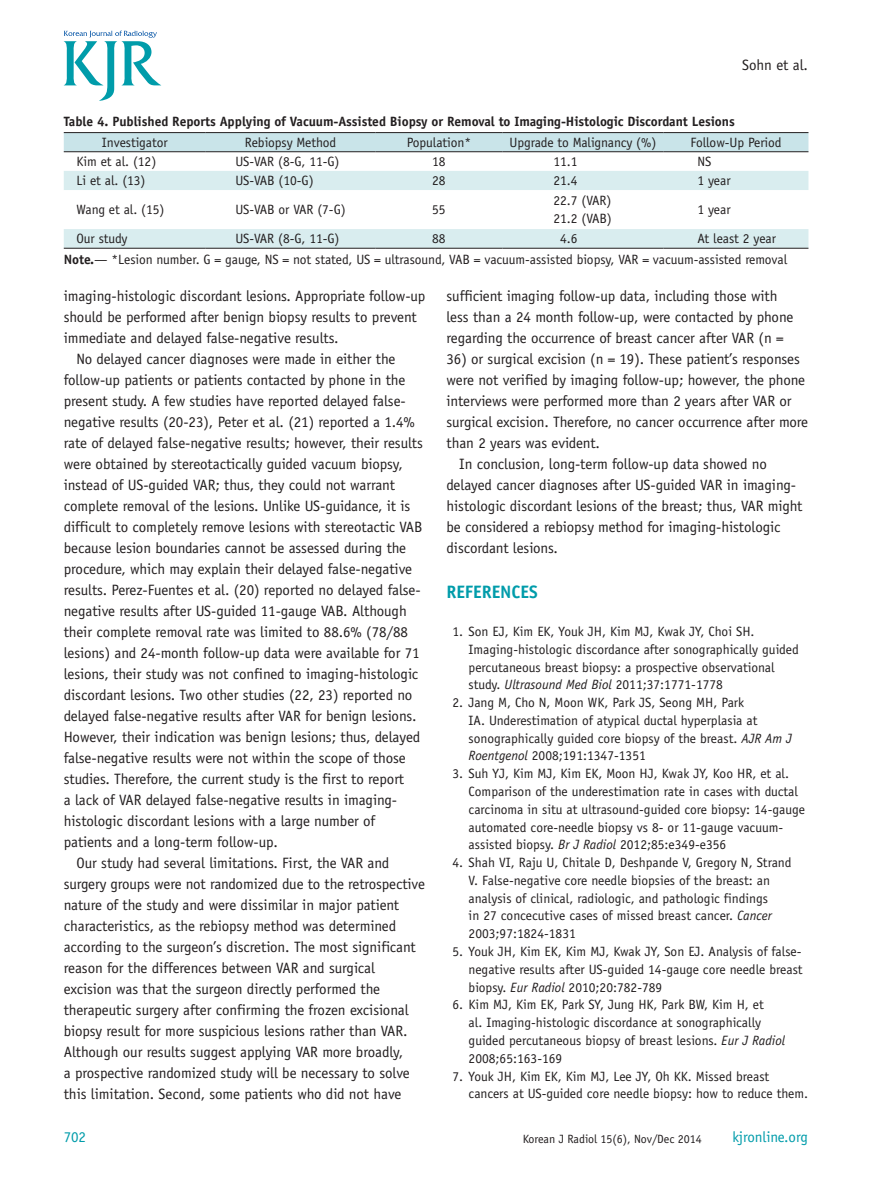
<style>
.page{position:relative;width:893px;height:1191px;background:#fff}
.page>*{position:absolute;margin:0;border:0;box-sizing:border-box;transform-origin:0 0}
.Refer제목{font:700 18px "Officina Sans Std";letter-spacing:-.005em;color:#009caa}
.본문{font:15px/21px "Officina Sans Std";letter-spacing:-.005em;color:#231f20}
.t1{font:15px "Officina Sans Std";letter-spacing:-.005em;color:#009caa}
.Ref{font:13.5px/17.7px "Officina Sans Std";color:#231f20}
.표본문{font:13.5px "Officina Sans Std";letter-spacing:-.005em;color:#231f20}
.표설명{font:13.5px "Officina Sans Std";letter-spacing:-.005em;color:#231f20}
.표제목{font:700 13.5px "Officina Sans Std";letter-spacing:-.005em;color:#231f20}
.t2{font:12px "Officina Sans Std";letter-spacing:-.005em;color:#231f20}
.s1{font-weight:700}
.s2{font-style:italic}
</style>
<div class="page">
<svg style="left:64px;top:31px;width:97px;height:70px"></svg>
<div style="left:64px;top:133px;width:744px;height:18px;background:#c9e4e9"></div>
<svg style="left:64px;top:171px;width:744px;height:77px"></svg>
<hr style="left:64px;top:248px;width:142px;height:1px;background:#231f20">
<hr style="left:206px;top:248px;width:169px;height:1px;background:#231f20">
<hr style="left:375px;top:248px;width:127px;height:1px;background:#231f20">
<hr style="left:502px;top:248px;width:161px;height:1px;background:#231f20">
<hr style="left:663px;top:248px;width:145px;height:1px;background:#231f20">
<hr style="left:64px;top:132px;width:142px;height:1px;background:#231f20">
<hr style="left:206px;top:132px;width:169px;height:1px;background:#231f20">
<hr style="left:375px;top:132px;width:127px;height:1px;background:#231f20">
<hr style="left:502px;top:132px;width:161px;height:1px;background:#231f20">
<hr style="left:663px;top:132px;width:145px;height:1px;background:#231f20">
<hr style="left:64px;top:151px;width:142px;height:1px;background:#231f20">
<hr style="left:206px;top:151px;width:169px;height:1px;background:#231f20">
<hr style="left:375px;top:151px;width:127px;height:1px;background:#231f20">
<hr style="left:502px;top:151px;width:161px;height:1px;background:#231f20">
<hr style="left:663px;top:151px;width:145px;height:1px;background:#231f20">
<p class="본문" style="left:742px;top:54px;width:67px">Sohn et al.</p>
<p class="표제목" style="left:64px;top:113px;width:673px">Table 4. Published Reports Applying of Vacuum-Assisted Biopsy or Removal to Imaging-Histologic Discordant Lesions</p>
<p class="표본문" style="left:102px;top:134px;width:67px">Investigator</p>
<p class="표본문" style="left:245px;top:134px;width:93px">Rebiopsy Method</p>
<p class="표본문" style="left:407px;top:134px;width:66px">Population*</p>
<p class="표본문" style="left:509px;top:134px;width:148px">Upgrade to Malignancy (%)</p>
<p class="표본문" style="left:690px;top:134px;width:93px">Follow-Up Period</p>
<p class="표본문" style="left:77px;top:153px;width:81px">Kim et al. (12)</p>
<p class="표본문" style="left:235px;top:153px;width:106px">US-VAR (8-G, 11-G)</p>
<p class="표본문" style="left:432px;top:153px;width:15px">18</p>
<p class="표본문" style="left:553px;top:153px;width:26px">11.1</p>
<p class="표본문" style="left:697px;top:153px;width:15px">NS</p>
<p class="표본문" style="left:77px;top:172px;width:71px">Li et al. (13)</p>
<p class="표본문" style="left:235px;top:172px;width:80px">US-VAB (10-G)</p>
<p class="표본문" style="left:432px;top:172px;width:15px">28</p>
<p class="표본문" style="left:553px;top:172px;width:26px">21.4</p>
<p class="표본문" style="left:697px;top:172px;width:35px">1 year</p>
<p class="표본문" style="left:77px;top:201px;width:89px">Wang et al. (15)</p>
<p class="표본문" style="left:235px;top:201px;width:112px">US-VAB or VAR (7-G)</p>
<p class="표본문" style="left:432px;top:201px;width:15px">55</p>
<p class="표본문" style="left:553px;top:192px;width:59px">22.7 (VAR)</p>
<p class="표본문" style="left:553px;top:211px;width:60px">21.2 (VAB)</p>
<p class="표본문" style="left:697px;top:201px;width:35px">1 year</p>
<p class="표본문" style="left:77px;top:230px;width:52px">Our study</p>
<p class="표본문" style="left:235px;top:230px;width:106px">US-VAR (8-G, 11-G)</p>
<p class="표본문" style="left:432px;top:230px;width:15px">88</p>
<p class="표본문" style="left:560px;top:230px;width:19px">4.6</p>
<p class="표본문" style="left:697px;top:230px;width:80px">At least 2 year</p>
<p class="표설명" style="left:64px;top:251px;width:725px"><span class="s1">Note.</span>— *Lesion number. G = gauge, NS = not stated, US = ultrasound, VAB = vacuum-assisted biopsy, VAR = vacuum-assisted removal</p>
<p class="본문" style="left:64px;top:285px;width:363px">imaging-histologic discordant lesions. Appropriate follow-up should be performed after benign biopsy results to prevent immediate and delayed false-negative results.</p>
<p class="본문" style="left:64px;top:348px;width:361px;text-indent:13px">No delayed cancer diagnoses were made in either the follow-up patients or patients contacted by phone in the present study. A few studies have reported delayed false&shy;negative results (20-23), Peter et al. (21) reported a 1.4% rate of delayed false-negative results; however, their results were obtained by stereotactically guided vacuum biopsy, instead of US-guided VAR; thus, they could not warrant complete removal of the lesions. Unlike US-guidance, it is difficult to completely remove lesions with stereotactic VAB because lesion boundaries cannot be assessed during the procedure, which may explain their delayed false-negative results. Perez-Fuentes et al. (20) reported no delayed false&shy;negative results after US-guided 11-gauge VAB. Although their complete removal rate was limited to 88.6% (78/88 lesions) and 24-month follow-up data were available for 71 lesions, their study was not confined to imaging-histologic discordant lesions. Two other studies (22, 23) reported no delayed false-negative results after VAR for benign lesions.<br>However, their indication was benign lesions; thus, delayed false-negative results were not within the scope of those studies. Therefore, the current study is the first to report<br>a lack of VAR delayed false-negative results in imaging&shy;histologic discordant lesions with a large number of patients and a long-term follow-up.</p>
<p class="본문" style="left:64px;top:852px;width:363px;text-indent:13px">Our study had several limitations. First, the VAR and surgery groups were not randomized due to the retrospective nature of the study and were dissimilar in major patient characteristics, as the rebiopsy method was determined according to the surgeon’s discretion. The most significant reason for the differences between VAR and surgical excision was that the surgeon directly performed the therapeutic surgery after confirming the frozen excisional biopsy result for more suspicious lesions rather than VAR.<br>Although our results suggest applying VAR more broadly,<br>a prospective randomized study will be necessary to solve this limitation. Second, some patients who did not have</p>
<p class="본문" style="left:446px;top:285px;width:348px">sufficient imaging follow-up data, including those with less than a 24 month follow-up, were contacted by phone regarding the occurrence of breast cancer after VAR (n =</p>
<p class="본문" style="left:446px;top:348px;width:363px">36) or surgical excision (n = 19). These patient’s responses were not verified by imaging follow-up; however, the phone interviews were performed more than 2 years after VAR or surgical excision. Therefore, no cancer occurrence after more than 2 years was evident.</p>
<p class="본문" style="left:446px;top:453px;width:358px;text-indent:13px">In conclusion, long-term follow-up data showed no delayed cancer diagnoses after US-guided VAR in imaging&shy;histologic discordant lesions of the breast; thus, VAR might be considered a rebiopsy method for imaging-histologic discordant lesions.</p>
<p class="Refer제목" style="left:446px;top:580px;width:93px">REFERENCES</p>
<p class="Ref" style="left:469px;top:622px;width:332px;text-indent:-16px">1. Son EJ, Kim EK, Youk JH, Kim MJ, Kwak JY, Choi SH.<br>Imaging-histologic discordance after sonographically guided percutaneous breast biopsy: a prospective observational study. <span class="s2">Ultrasound Med Biol</span> 2011;37:1771-1778</p>
<p class="Ref" style="left:469px;top:693px;width:325px;text-indent:-16px">2. Jang M, Cho N, Moon WK, Park JS, Seong MH, Park<br>IA. Underestimation of atypical ductal hyperplasia at sonographically guided core biopsy of the breast. <span class="s2">AJR Am J Roentgenol</span> 2008;191:1347-1351</p>
<p class="Ref" style="left:469px;top:765px;width:338px;text-indent:-16px">3. Suh YJ, Kim MJ, Kim EK, Moon HJ, Kwak JY, Koo HR, et al.<br>Comparison of the underestimation rate in cases with ductal carcinoma in situ at ultrasound-guided core biopsy: 14-gauge automated core-needle biopsy vs 8- or 11-gauge vacuum&shy;assisted biopsy. <span class="s2">Br J Radiol</span> 2012;85:e349-e356</p>
<p class="Ref" style="left:469px;top:853px;width:324px;text-indent:-16px">4. Shah VI, Raju U, Chitale D, Deshpande V, Gregory N, Strand V. False-negative core needle biopsies of the breast: an analysis of clinical, radiologic, and pathologic findings<br>in 27 concecutive cases of missed breast cancer. <span class="s2">Cancer </span>2003;97:1824-1831</p>
<p class="Ref" style="left:469px;top:942px;width:336px;text-align:justify;text-indent:-16px">5. Youk JH, Kim EK, Kim MJ, Kwak JY, Son EJ. Analysis of false&shy;negative results after US-guided 14-gauge core needle breast biopsy. <span class="s2">Eur Radiol</span> 2010;20:782-789</p>
<p class="Ref" style="left:469px;top:996px;width:318px;text-indent:-16px">6. Kim MJ, Kim EK, Park SY, Jung HK, Park BW, Kim H, et<br>al. Imaging-histologic discordance at sonographically guided percutaneous biopsy of breast lesions. <span class="s2">Eur J Radiol </span>2008;65:163-169</p>
<p class="Ref" style="left:469px;top:1067px;width:341px;text-indent:-16px">7. Youk JH, Kim EK, Kim MJ, Lee JY, Oh KK. Missed breast cancers at US-guided core needle biopsy: how to reduce them.</p>
<p class="t1" style="left:64px;top:1128px;width:24px">702</p>
<p class="t2" style="left:523px;top:1132px;width:181px">Korean J Radiol 15(6), Nov/Dec 2014</p>
<p class="t1" style="left:732px;top:1128px;width:77px">kjronline.org</p>
</div>
